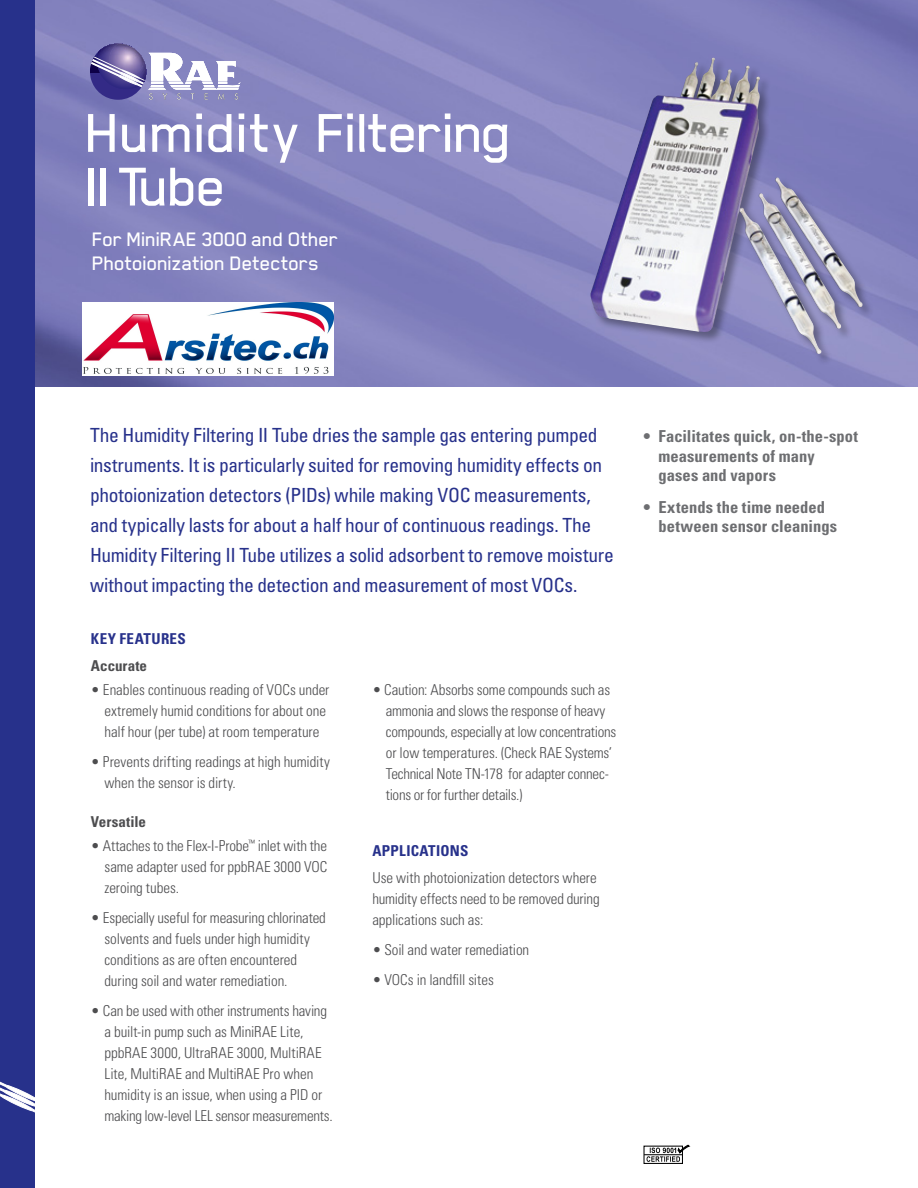
<style>
.page{position:relative;width:918px;height:1188px;background:#fff}
.page>*{position:absolute;margin:0;border:0;box-sizing:border-box;transform-origin:0 0}
.t1{font:500 63px/53.7px "Blender";letter-spacing:-.025em;color:#fff}
.t2{font:500 22.5px/23.9px "Blender";letter-spacing:-.02em;color:#fff}
.t3{font:condensed 19.5px/30px "Univers LT Std";letter-spacing:-.02em;color:#27318b}
.t4{font:700 condensed 16.5px/19.5px "Univers LT Std";letter-spacing:.005em;color:#6d6e71}
.t5{font:300 condensed 15px/21px "Univers LT Std";letter-spacing:-.005em;color:#4d4d4f}
.t6{font:700 condensed 15px "Univers LT Std";letter-spacing:.02em;color:#27318b}
.t7{font:700 condensed 15px "Univers LT Std";color:#4d4d4f}
</style>
<div class="page">
<img style="left:34px;top:0;width:884px;height:387px">
<div style="left:0;top:0;width:34px;height:1188px;background:#27318b"></div>
<svg style="left:0;top:1064px;width:35px;height:50px"></svg>
<div style="left:590px;top:58px;width:285px;height:308px;background:#000;opacity:.35"></div>
<img style="left:590px;top:58px;width:273px;height:297px">
<hr style="left:644px;top:1154px;width:38px;height:1px;background:#000">
<div style="left:644px;top:1146px;width:39px;height:18px;border:1px solid #000"></div>
<svg style="left:647px;top:1145px;width:43px;height:17px"></svg>
<svg style="left:90px;top:44px;width:150px;height:56px"></svg>
<img style="left:82px;top:303px;width:252px;height:73px">
<h1 class="t1" style="left:86px;top:104px;width:430px">Humidity Filtering<br>IITube</h1>
<h2 class="t2" style="left:92px;top:226px;width:248px">For MiniRAE 3000 and Other<br>Photoionization Detectors</h2>
<p class="t3" style="left:90px;top:419px;width:525px">The Humidity Filtering II Tube dries the sample gas entering pumped instruments. It is particularly suited for removing humidity effects on photoionization detectors (PIDs) while making VOC measurements, and typically lasts for about a half hour of continuous readings. The Humidity Filtering II Tube utilizes a solid adsorbent to remove moisture without impacting the detection and measurement of most VOCs.</p>
<p class="t4" style="left:658px;top:426px;width:201px;text-indent:-15px">• Facilitates quick, on-the-spot measurements of many gases and vapors</p>
<p class="t4" style="left:658px;top:497px;width:180px;text-indent:-15px">• Extends the time needed between sensor cleanings</p>
<p class="t6" style="left:91px;top:630px;width:96px">Key Features</p>
<p class="t7" style="left:91px;top:656px;width:58px">Accurate</p>
<p class="t5" style="left:104px;top:679px;width:227px;text-indent:-14px">• Enables continuous reading of VOCs under extremely humid conditions for about one half hour (per tube) at room temperature</p>
<p class="t5" style="left:104px;top:751px;width:227px;text-indent:-14px">• Prevents drifting readings at high humidity when the sensor is dirty.</p>
<p class="t7" style="left:91px;top:812px;width:56px">Versatile</p>
<p class="t5" style="left:104px;top:835px;width:225px;text-align:justify;text-indent:-13px">• Attaches to the Flex-I-Probe<sup>™</sup> inlet with the same adapter used for ppbRAE 3000 VOC zeroing tubes.</p>
<p class="t5" style="left:104px;top:907px;width:223px;text-indent:-14px">• Especially useful for measuring chlorinated solvents and fuels under high humidity conditions as are often encountered during soil and water remediation.</p>
<p class="t5" style="left:104px;top:1000px;width:230px;text-indent:-14px">• Can be used with other instruments having a built-in pump such as MiniRAE Lite, ppbRAE 3000, UltraRAE 3000, MultiRAE Lite, MultiRAE and MultiRAE Pro when humidity is an issue, when using a PID or making low-level LEL sensor measurements.</p>
<p class="t5" style="left:386px;top:679px;width:232px;text-indent:-14px">• Caution: Absorbs some compounds such as ammonia and slows the response of heavy compounds, especially at low concentrations or low temperatures. (Check RAE Systems’ Technical Note TN-178 for adapter connec&shy;tions or for further details.)</p>
<p class="t6" style="left:372px;top:842px;width:98px">Applications</p>
<p class="t5" style="left:372px;top:867px;width:229px">Use with photoionization detectors where humidity effects need to be removed during applications such as:</p>
<p class="t5" style="left:372px;top:939px;width:158px">• Soil and water remediation</p>
<p class="t5" style="left:372px;top:969px;width:123px">• VOCs in landfill sites</p>
</div>
